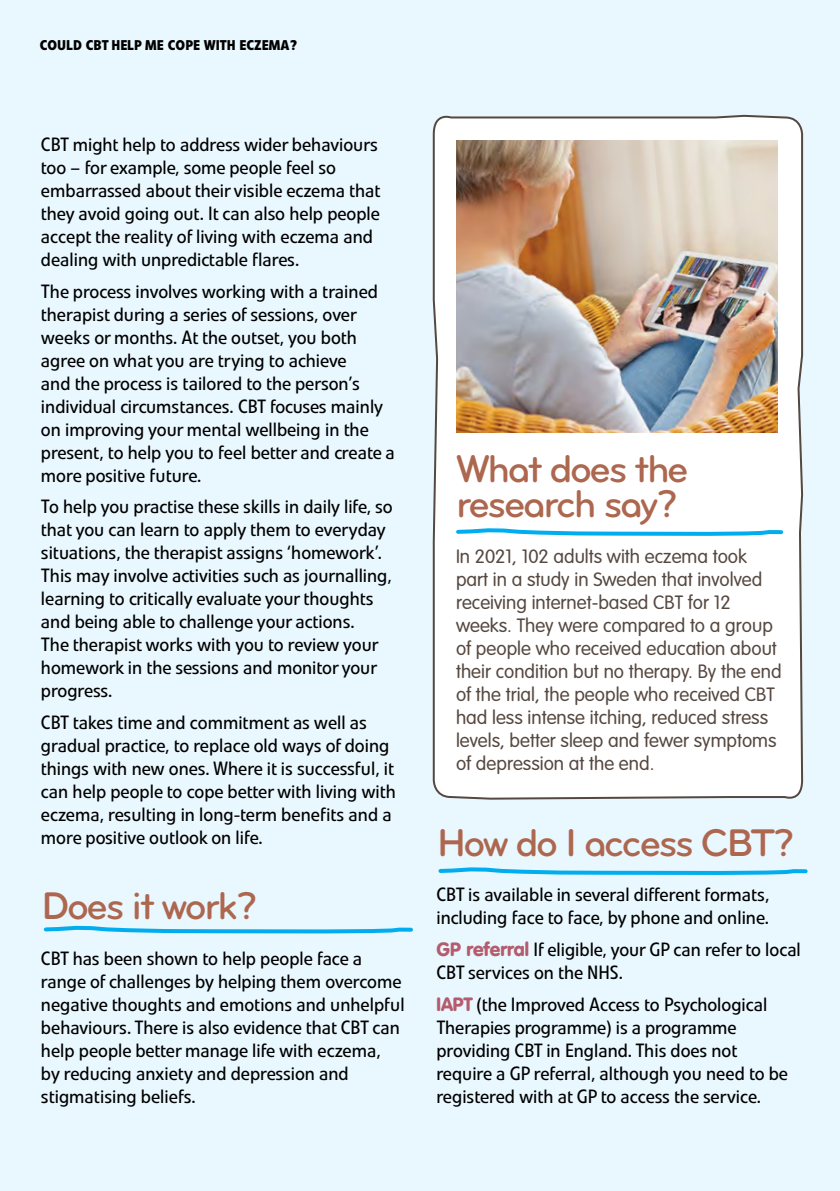
<style>
.page{position:relative;width:840px;height:1191px;background:#fff}
.page>*{position:absolute;margin:0;border:0;box-sizing:border-box;transform-origin:0 0}
.t1{font:40px/35.4px "Bryant Medium Alt";letter-spacing:-.065em;color:#ad674f}
.t2{font:19px/23px "Evo BQ";color:#000}
.t3{font:300 19px/23px "VAG Rounded";color:#554840}
.t4{font:700 14px "Evo BQ";color:#000}
.s1{font-family:"VAG Rounded";font-weight:900;color:#b45c6d}
</style>
<div class="page">
<div style="left:0;top:0;width:839px;height:1191px;background:#e9f7fe"></div>
<div style="left:432px;top:114px;width:371px;height:686px;background:#fff"></div>
<svg style="left:43px;top:925px;width:370px;height:9px"></svg>
<img style="left:456px;top:140px;width:321px;height:292px">
<svg style="left:438px;top:867px;width:370px;height:8px"></svg>
<svg style="left:454px;top:524px;width:330px;height:15px;background:#bbe9fa"></svg>
<p class="t4" style="left:40px;top:37px;width:258px">COULD CBT HELP ME COPE WITH ECZEMA?</p>
<p class="t2" style="left:41px;top:133px;width:341px">CBT might help to address wider behaviours too – for example, some people feel so embarrassed about their visible eczema that they avoid going out. It can also help people accept the reality of living with eczema and dealing with unpredictable flares.</p>
<p class="t2" style="left:41px;top:280px;width:355px">The process involves working with a trained therapist during a series of sessions, over weeks or months. At the outset, you both agree on what you are trying to achieve<br>and the process is tailored to the person’s individual circumstances. CBT focuses mainly on improving your mental wellbeing in the present, to help you to feel better and create a more positive future.</p>
<p class="t2" style="left:41px;top:495px;width:353px">To help you practise these skills in daily life, so that you can learn to apply them to everyday situations, the therapist assigns ‘homework’.<br>This may involve activities such as journalling, learning to critically evaluate your thoughts and being able to challenge your actions.<br>The therapist works with you to review your homework in the sessions and monitor your progress.</p>
<p class="t2" style="left:41px;top:711px;width:356px">CBT takes time and commitment as well as gradual practice, to replace old ways of doing things with new ones. Where it is successful, it can help people to cope better with living with eczema, resulting in long-term benefits and a more positive outlook on life.</p>
<h1 class="t1" style="left:41px;top:888px;width:219px">Does it work?</h1>
<p class="t2" style="left:41px;top:947px;width:365px">CBT has been shown to help people face a range of challenges by helping them overcome negative thoughts and emotions and unhelpful behaviours. There is also evidence that CBT can help people better manage life with eczema,<br>by reducing anxiety and depression and stigmatising beliefs.</p>
<h1 class="t1" style="left:456px;top:450px;width:234px">What does the research say?</h1>
<p class="t3" style="left:456px;top:544px;width:327px">In 2021, 102 adults with eczema took part in a study in Sweden that involved receiving internet-based CBT for 12 weeks. They were compared to a group of people who received education about their condition but no therapy. By the end of the trial, the people who received CBT had less intense itching, reduced stress levels, better sleep and fewer symptoms of depression at the end.</p>
<h1 class="t1" style="left:436px;top:824px;width:360px">How do I access CBT?</h1>
<p class="t2" style="left:436px;top:883px;width:334px">CBT is available in several different formats, including face to face, by phone and online.</p>
<p class="t2" style="left:436px;top:938px;width:366px"><span class="s1">GP referral</span> If eligible, your GP can refer to local<br>CBT services on the NHS.</p>
<p class="t2" style="left:436px;top:992px;width:353px"><span class="s1">IAPT</span> (the Improved Access to Psychological Therapies programme) is a programme providing CBT in England. This does not require a GP referral, although you need to be registered with at GP to access the service.</p>
</div>
